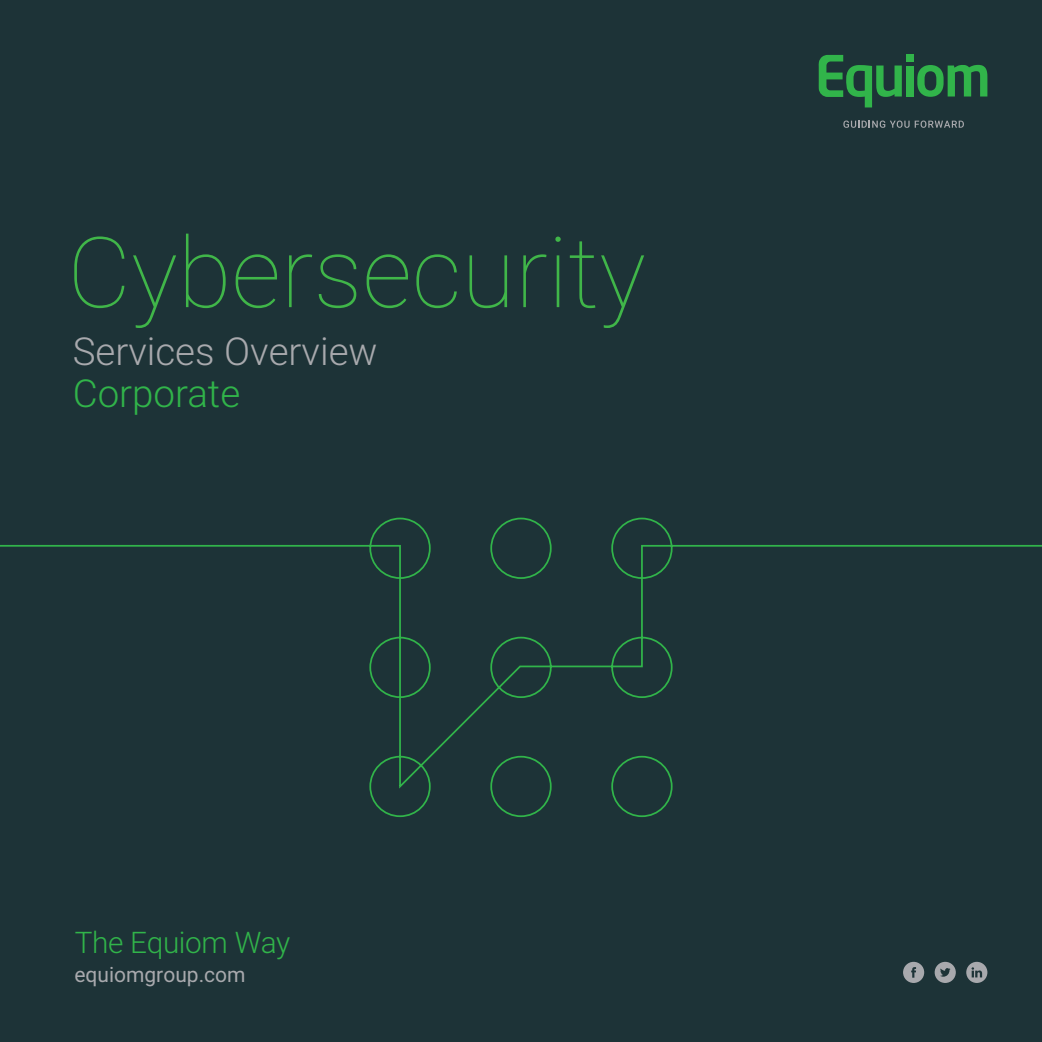
<style>
.page{position:relative;width:1042px;height:1042px;background:#1d3337}
.page>*{position:absolute;margin:0;border:0;box-sizing:border-box;transform-origin:0 0}
.t1{font:100 98px "Roboto";color:#40b649}
.t2{font:300 38.5px "Roboto";color:#a8a9ad}
.t3{font:300 38.5px "Roboto";color:#31b44a}
.t4{font:300 29.75px "Roboto";letter-spacing:-.01em;color:#31b44a}
.t5{font:21px "Roboto";color:#a8a9ad}
</style>
<div class="page">
<svg style="left:903px;top:962px;width:21px;height:21px"></svg>
<svg style="left:934px;top:962px;width:22px;height:21px"></svg>
<svg style="left:966px;top:962px;width:21px;height:21px"></svg>
<svg style="left:0;top:517px;width:1042px;height:301px"></svg>
<svg style="left:843px;top:121px;width:121px;height:7px"></svg>
<div style="left:906px;top:55px;width:7px;height:7px;background:#31b44a"></div>
<div style="left:906px;top:65px;width:7px;height:31px;background:#31b44a"></div>
<svg style="left:917px;top:65px;width:70px;height:32px"></svg>
<svg style="left:818px;top:55px;width:84px;height:52px"></svg>
<h1 class="t1" style="left:67px;top:204px;width:580px">Cybersecurity</h1>
<p class="t2" style="left:73px;top:324px;width:306px">Services Overview</p>
<p class="t3" style="left:73px;top:366px;width:169px">Corporate</p>
<p class="t4" style="left:75px;top:922px;width:217px">The Equiom Way</p>
<p class="t5" style="left:74px;top:959px;width:173px">equiomgroup.com</p>
</div>
